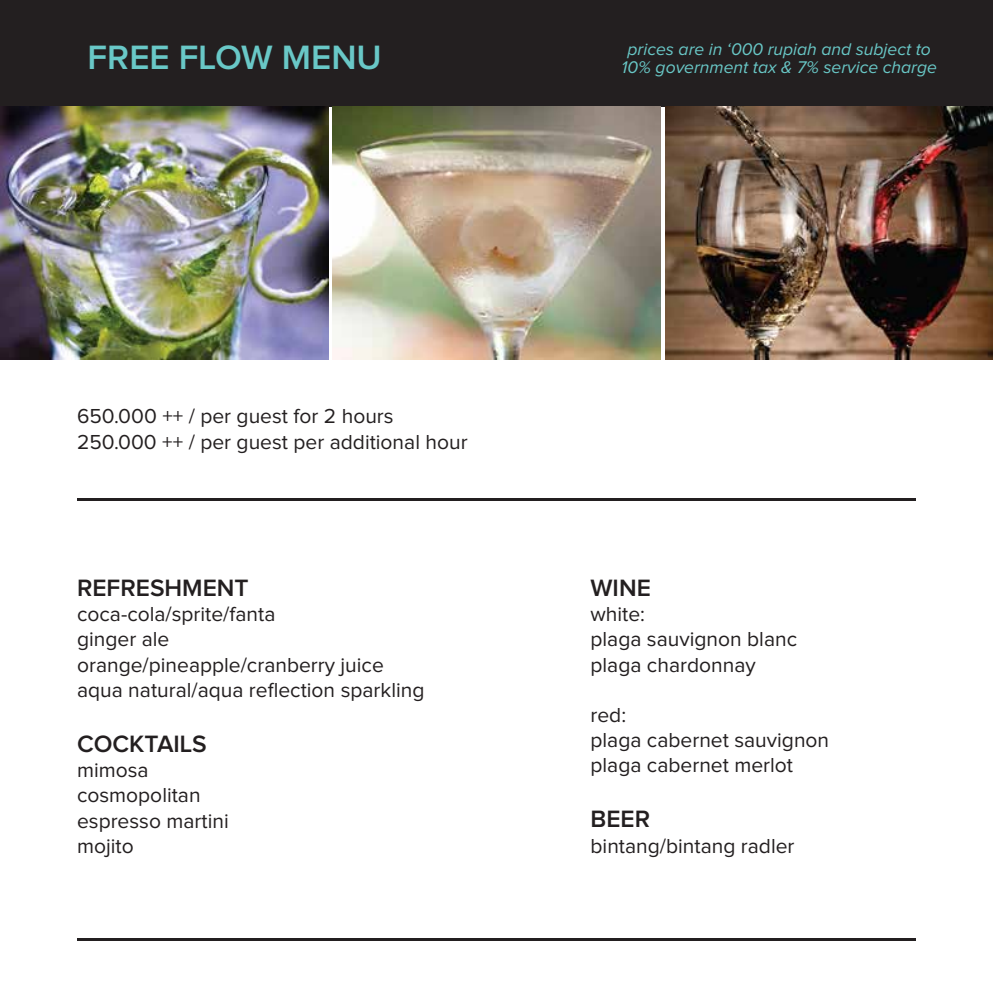
<style>
.page{position:relative;width:993px;height:993px;background:#fff}
.page>*{position:absolute;margin:0;border:0;box-sizing:border-box;transform-origin:0 0}
.t1{font:600 35px "Proxima Nova";color:#69c8c7}
.t2{font:600 24.5px "Proxima Nova";color:#231f20}
.t3{font:21px/25.2px "Proxima Nova";color:#231f20}
.t4{font:italic 17.5px/18px "Proxima Nova";color:#69c8c7;text-align:center}
</style>
<div class="page">
<div style="left:0;top:0;width:992px;height:107px;background:#231f20"></div>
<hr style="left:77px;top:498px;width:838px;height:2px;background:#231f20">
<img style="left:0;top:107px;width:328px;height:252px">
<img style="left:665px;top:107px;width:327px;height:252px">
<img style="left:332px;top:107px;width:328px;height:252px">
<hr style="left:77px;top:937px;width:838px;height:3px;background:#231f20">
<h1 class="t1" style="left:88px;top:41px;width:296px">FREE FLOW MENU</h1>
<p class="t4" style="left:621px;top:41px;width:317px">prices are in ‘000 rupiah and subject to<br>10% government tax &amp; 7% service charge</p>
<p class="t3" style="left:77px;top:404px;width:392px">650.000 ++ / per guest for 2 hours<br>250.000 ++ / per guest per additional hour</p>
<p class="t2" style="left:77px;top:576px;width:173px">REFRESHMENT</p>
<p class="t3" style="left:77px;top:602px;width:349px">coca-cola/sprite/fanta<br>ginger ale orange/pineapple/cranberry juice aqua natural/aqua reflection sparkling</p>
<p class="t2" style="left:77px;top:732px;width:131px">COCKTAILS</p>
<p class="t3" style="left:77px;top:758px;width:153px">mimosa cosmopolitan espresso martini mojito</p>
<p class="t2" style="left:590px;top:576px;width:62px">WINE</p>
<p class="t3" style="left:590px;top:602px;width:208px">white:<br>plaga sauvignon blanc plaga chardonnay</p>
<p class="t3" style="left:590px;top:703px;width:240px">red:<br>plaga cabernet sauvignon plaga cabernet merlot</p>
<p class="t2" style="left:590px;top:807px;width:61px">BEER</p>
<p class="t3" style="left:590px;top:833px;width:205px">bintang/bintang radler</p>
</div>
